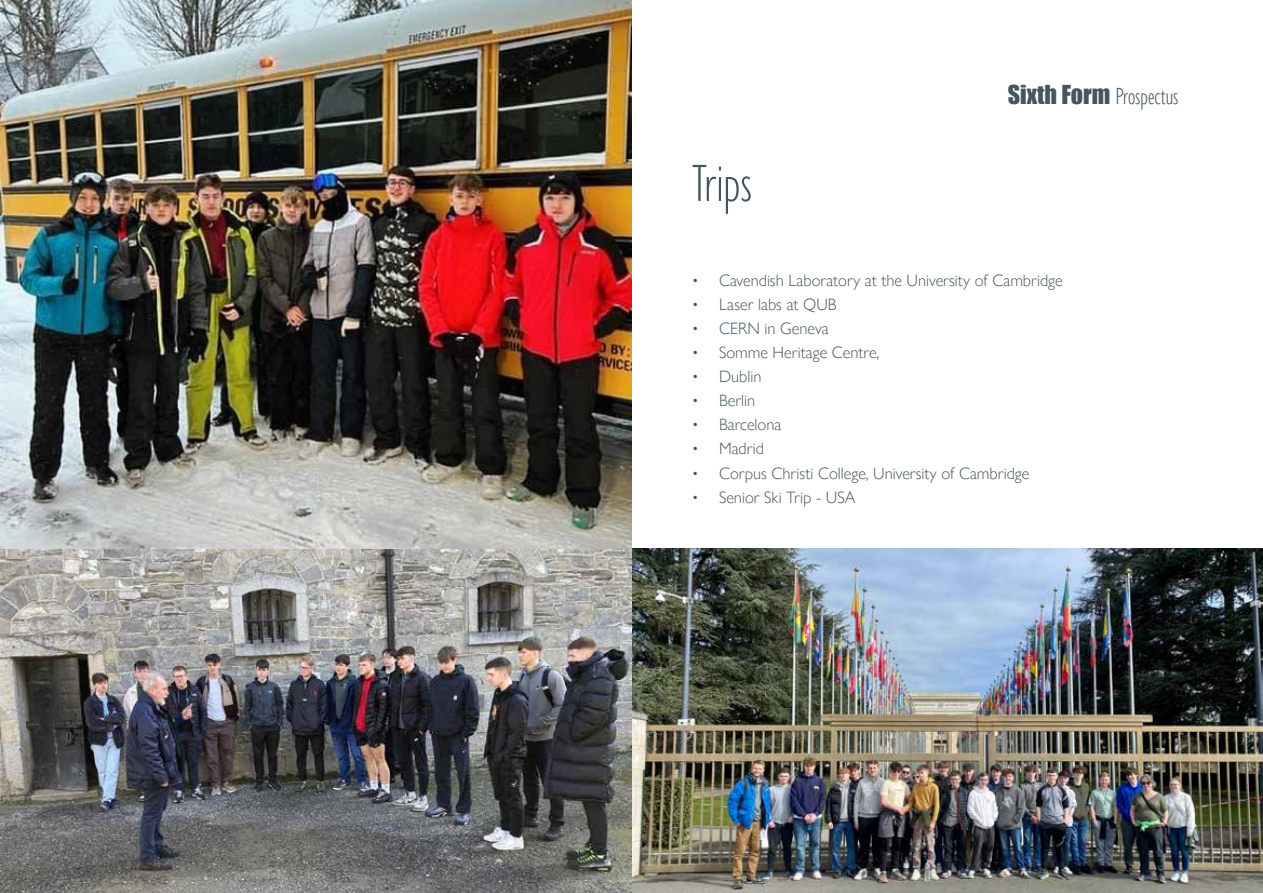
<style>
.page{position:relative;width:1263px;height:893px;background:#fff}
.page>*{position:absolute;margin:0;border:0;box-sizing:border-box;transform-origin:0 0}
.t1{font:300 condensed 54px "Gill Sans Nova";color:#455560}
.t2{font:300 condensed 24px "Gill Sans Nova";color:#455560}
.t3{font:300 16.5px "Gill Sans Nova";color:#455560}
.s1{font-family:"Impact";font-weight:400;font-stretch:normal}
</style>
<div class="page">
<img style="left:0;top:548px;width:1263px;height:345px">
<img style="left:0;top:0;width:631px;height:548px">
<h1 class="t1" style="left:692px;top:149px;width:62px">Trips</h1>
<h2 class="t2" style="left:1008px;top:81px;width:172px"><span class="s1">Sixth Form</span> Prospectus</h2>
<p class="t3" style="left:692px;top:270px;width:372px">• Cavendish Laboratory at the University of Cambridge</p>
<p class="t3" style="left:692px;top:294px;width:146px">• Laser labs at QUB</p>
<p class="t3" style="left:692px;top:318px;width:138px">• CERN in Geneva</p>
<p class="t3" style="left:692px;top:343px;width:189px">• Somme Heritage Centre,</p>
<p class="t3" style="left:692px;top:367px;width:71px">• Dublin</p>
<p class="t3" style="left:692px;top:391px;width:65px">• Berlin</p>
<p class="t3" style="left:692px;top:415px;width:91px">• Barcelona</p>
<p class="t3" style="left:692px;top:439px;width:73px">• Madrid</p>
<p class="t3" style="left:692px;top:463px;width:339px">• Corpus Christi College, University of Cambridge</p>
<p class="t3" style="left:692px;top:487px;width:165px">• Senior Ski Trip - USA</p>
</div>
